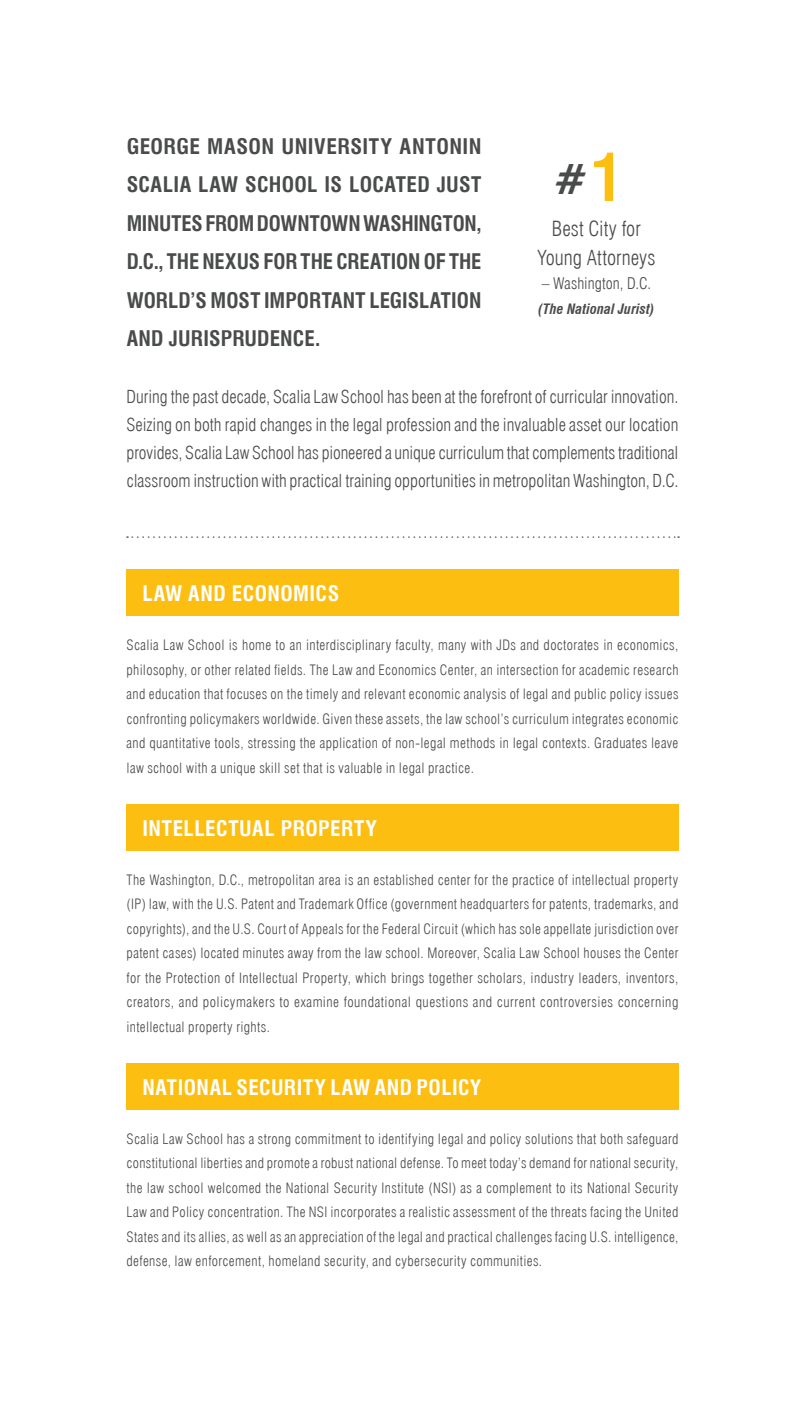
<style>
.page{position:relative;width:802px;height:1418px;background:#fff}
.page>*{position:absolute;margin:0;border:0;box-sizing:border-box;transform-origin:0 0}
.t1{font:700 condensed 41.65px "Swiss 721 BT";color:#4a4b4b}
.t2{font:700 condensed 21px/38.5px "Swiss 721 BT";letter-spacing:.005em;color:#4a4b4b;text-align:justify}
.t3{font:700 condensed 21px "Swiss 721 BT";letter-spacing:.025em;color:#fff}
.t4{font:300 condensed 20.3px/28.5px "Swiss 721 BT";color:#4a4b4b;text-align:center}
.t5{font:300 condensed 17.5px/28.2px "Swiss 721 BT";color:#4a4b4b;text-align:justify}
.t6{font:300 condensed 15.75px "Swiss 721 BT";letter-spacing:.005em;color:#4a4b4b}
.t7{font:300 condensed 14px/24.5px "Swiss 721 BT";letter-spacing:.025em;color:#4a4b4b;text-align:justify}
.t8{font:italic 700 condensed 14px "Swiss 721 BT";letter-spacing:.01em;color:#4a4b4b}
.s1{font-size:63.88px;color:#fdbe12}
</style>
<div class="page">
<svg style="left:127px;top:536px;width:552px;height:2px"></svg>
<div style="left:126px;top:569px;width:552px;height:47px;background:#fdbe12"></div>
<div style="left:127px;top:804px;width:552px;height:46px;background:#fdbe12"></div>
<div style="left:127px;top:1063px;width:552px;height:47px;background:#fdbe12"></div>
<h2 class="t2" style="left:127px;top:127px;width:356px">GEORGE MASON UNIVERSITY ANTONIN SCALIA LAW SCHOOL IS LOCATED JUST MINUTES FROM DOWNTOWN WASHINGTON, D.C., THE NEXUS FOR THE CREATION OF THE WORLD’S MOST IMPORTANT LEGISLATION AND JURISPRUDENCE.</h2>
<h1 class="t1" style="left:555px;top:154px;width:70px">#<span class="s1">1</span></h1>
<h3 class="t4" style="left:537px;top:214px;width:119px">Best City for<br>Young Attorneys</h3>
<p class="t6" style="left:542px;top:274px;width:111px">– Washington, D.C.</p>
<p class="t8" style="left:538px;top:300px;width:118px">(The National Jurist)</p>
<p class="t5" style="left:127px;top:382px;width:553px">During the past decade, Scalia Law School has been at the forefront of curricular innovation.<br>Seizing on both rapid changes in the legal profession and the invaluable asset our location provides, Scalia Law School has pioneered a unique curriculum that complements traditional classroom instruction with practical training opportunities in metropolitan Washington, D.C.</p>
<h2 class="t3" style="left:142px;top:581px;width:198px">LAW AND ECONOMICS</h2>
<p class="t7" style="left:127px;top:633px;width:553px">Scalia Law School is home to an interdisciplinary faculty, many with JDs and doctorates in economics, philosophy, or other related fields. The Law and Economics Center, an intersection for academic research and education that focuses on the timely and relevant economic analysis of legal and public policy issues confronting policymakers worldwide. Given these assets, the law school’s curriculum integrates economic and quantitative tools, stressing the application of non-legal methods in legal contexts. Graduates leave law school with a unique skill set that is valuable in legal practice.</p>
<h2 class="t3" style="left:142px;top:815px;width:236px">INTELLECTUAL PROPERTY</h2>
<p class="t7" style="left:127px;top:867px;width:553px">The Washington, D.C., metropolitan area is an established center for the practice of intellectual property (IP) law, with the U.S. Patent and Trademark Office (government headquarters for patents, trademarks, and copyrights), and the U.S. Court of Appeals for the Federal Circuit (which has sole appellate jurisdiction over patent cases) located minutes away from the law school. Moreover, Scalia Law School houses the Center for the Protection of Intellectual Property, which brings together scholars, industry leaders, inventors, creators, and policymakers to examine foundational questions and current controversies concerning intellectual property rights.</p>
<h2 class="t3" style="left:142px;top:1074px;width:340px">NATIONAL SECURITY LAW AND POLICY</h2>
<p class="t7" style="left:127px;top:1126px;width:553px">Scalia Law School has a strong commitment to identifying legal and policy solutions that both safeguard constitutional liberties and promote a robust national defense. To meet today’s demand for national security, the law school welcomed the National Security Institute (NSI) as a complement to its National Security Law and Policy concentration. The NSI incorporates a realistic assessment of the threats facing the United States and its allies, as well as an appreciation of the legal and practical challenges facing U.S. intelligence, defense, law enforcement, homeland security, and cybersecurity communities.</p>
</div>
